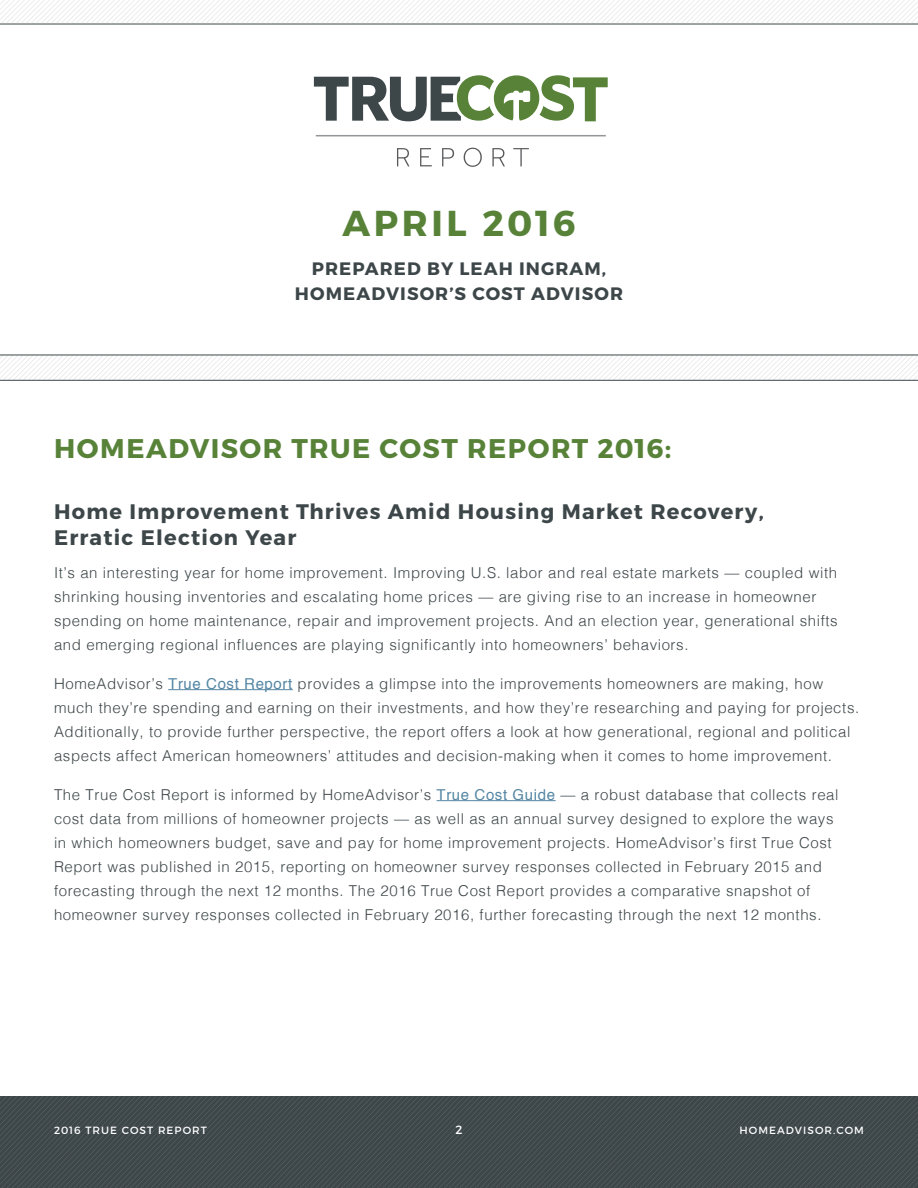
<style>
.page{position:relative;width:918px;height:1188px;background:#fff}
.page>*{position:absolute;margin:0;border:0;box-sizing:border-box;transform-origin:0 0}
.t1{font:700 36px "Montserrat";letter-spacing:.095em;color:#578238}
.t2{font:700 27px "Montserrat";letter-spacing:.05em;color:#578238}
.t3{font:700 21px/25.2px "Montserrat";letter-spacing:.06em;color:#3d4649}
.t4{font:700 18px/25.2px "Montserrat";letter-spacing:.06em;color:#3d4649;text-align:center}
.t5{font:300 15px/24px "Helvetica";letter-spacing:.04em;color:#3d4649}
.t6{font:12px "Montserrat";color:#fff}
.t7{font:10.5px "Montserrat";letter-spacing:.1em;color:#fff}
.s1{font-weight:400;color:#5486a3}
</style>
<div class="page">
<svg style="left:0;top:1096px;width:918px;height:92px;background:#41494c"></svg>
<svg style="left:0;top:0;width:918px;height:25px"></svg>
<hr style="left:168px;top:689px;width:125px;height:1px;background:#5486a3">
<hr style="left:437px;top:800px;width:119px;height:1px;background:#5486a3">
<hr style="left:316px;top:135px;width:290px;height:1px;background:#939598">
<svg style="left:314px;top:75px;width:294px;height:46px"></svg>
<svg style="left:397px;top:148px;width:13px;height:18px"></svg>
<svg style="left:420px;top:148px;width:12px;height:18px"></svg>
<svg style="left:442px;top:148px;width:12px;height:18px"></svg>
<svg style="left:464px;top:148px;width:18px;height:19px"></svg>
<svg style="left:492px;top:148px;width:13px;height:18px"></svg>
<svg style="left:513px;top:148px;width:16px;height:18px"></svg>
<svg style="left:0;top:356px;width:918px;height:24px"></svg>
<hr style="left:0;top:355px;width:918px;height:1px;background:#3d4649">
<hr style="left:0;top:380px;width:918px;height:1px;background:#3d4649">
<h1 class="t1" style="left:343px;top:200px;width:235px">APRIL 2016</h1>
<p class="t4" style="left:295px;top:256px;width:330px">PREPARED BY LEAH INGRAM,<br>HOMEADVISOR’S COST ADVISOR</p>
<h2 class="t2" style="left:54px;top:432px;width:619px">HOMEADVISOR TRUE COST REPORT 2016:</h2>
<h3 class="t3" style="left:54px;top:500px;width:711px">Home Improvement Thrives Amid Housing Market Recovery,<br>Erratic Election Year</h3>
<p class="t5" style="left:54px;top:559px;width:785px">It’s an interesting year for home improvement. Improving U.S. labor and real estate markets — coupled with shrinking housing inventories and escalating home prices — are giving rise to an increase in homeowner spending on home maintenance, repair and improvement projects. And an election year, generational shifts and emerging regional influences are playing significantly into homeowners’ behaviors.</p>
<p class="t5" style="left:54px;top:670px;width:807px">HomeAdvisor’s <span class="s1">True Cost Report</span> provides a glimpse into the improvements homeowners are making, how much they’re spending and earning on their investments, and how they’re researching and paying for projects.<br>Additionally, to provide further perspective, the report offers a look at how generational, regional and political aspects affect American homeowners’ attitudes and decision-making when it comes to home improvement.</p>
<p class="t5" style="left:54px;top:781px;width:786px">The True Cost Report is informed by HomeAdvisor’s <span class="s1">True Cost Guide</span> — a robust database that collects real cost data from millions of homeowner projects — as well as an annual survey designed to explore the ways in which homeowners budget, save and pay for home improvement projects. HomeAdvisor’s first True Cost Report was published in 2015, reporting on homeowner survey responses collected in February 2015 and forecasting through the next 12 months. The 2016 True Cost Report provides a comparative snapshot of homeowner survey responses collected in February 2016, further forecasting through the next 12 months.</p>
<p class="t7" style="left:54px;top:1124px;width:154px">2016 TRUE COST REPORT</p>
<p class="t6" style="left:455px;top:1122px;width:9px">2</p>
<p class="t7" style="left:739px;top:1124px;width:126px">HOMEADVISOR.COM</p>
</div>
